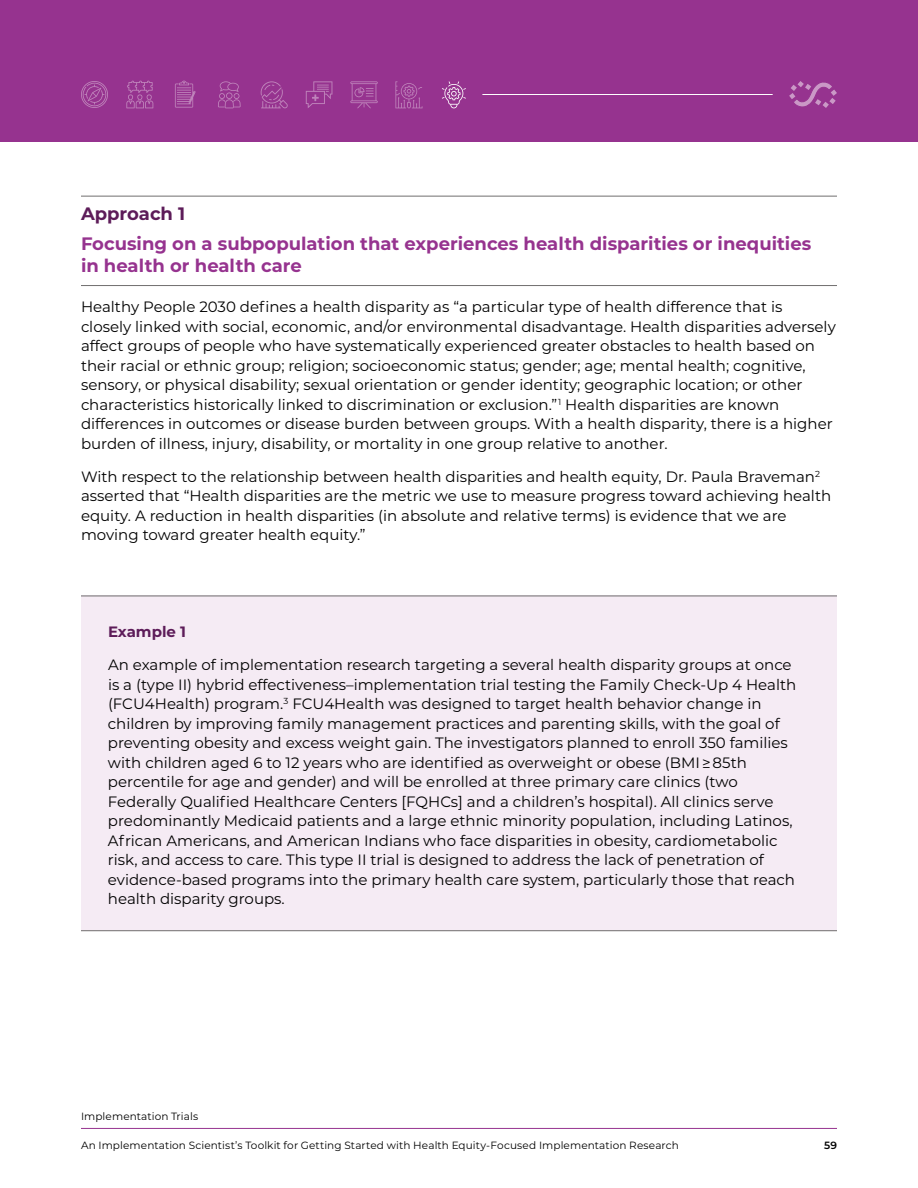
<style>
.page{position:relative;width:918px;height:1188px;background:#fff}
.page>*{position:absolute;margin:0;border:0;box-sizing:border-box;transform-origin:0 0}
.t1{font:700 18px/29.2px "Montserrat";color:#96338f}
.t2{font:15px/19.5px "Montserrat";color:#000}
.t3{font:700 15px "Montserrat";color:#5d1c59}
.t4{font:10.5px "Montserrat";letter-spacing:.01em;color:#000}
.t5{font:600 10.5px "Montserrat";color:#000}
.s1{color:#5d1c59}
</style>
<div class="page">
<div style="left:0;top:0;width:918px;height:142px;background:#96338f"></div>
<hr style="left:81px;top:1128px;width:756px;height:1px;background:#96338f">
<hr style="left:482px;top:94px;width:291px;height:1px;background:#fff">
<svg style="left:81px;top:81px;width:27px;height:27px"></svg>
<svg style="left:126px;top:81px;width:27px;height:27px"></svg>
<svg style="left:175px;top:81px;width:21px;height:27px"></svg>
<svg style="left:218px;top:81px;width:23px;height:27px"></svg>
<svg style="left:261px;top:81px;width:27px;height:27px"></svg>
<svg style="left:306px;top:81px;width:26px;height:27px"></svg>
<svg style="left:350px;top:81px;width:28px;height:27px"></svg>
<svg style="left:395px;top:81px;width:28px;height:27px"></svg>
<svg style="left:442px;top:81px;width:24px;height:27px"></svg>
<svg style="left:789px;top:81px;width:48px;height:27px"></svg>
<div style="left:81px;top:596px;width:756px;height:335px;background:#f5ebf4"></div>
<hr style="left:81px;top:596px;width:756px;height:1px;background:#706e6e">
<hr style="left:81px;top:930px;width:756px;height:1px;background:#706e6e">
<hr style="left:81px;top:196px;width:756px;height:1px;background:#706e6e">
<hr style="left:81px;top:285px;width:756px;height:1px;background:#706e6e">
<h3 class="t1" style="left:81px;top:198px;width:732px"><span class="s1">Approach 1<br></span>Focusing on a subpopulation that experiences health disparities or inequities</h3>
<h3 class="t1" style="left:81px;top:250px;width:222px">in health or health care</h3>
<p class="t2" style="left:81px;top:297px;width:756px">Healthy People 2030 defines a health disparity as “a particular type of health difference that is closely linked with social, economic, and/or environmental disadvantage. Health disparities adversely affect groups of people who have systematically experienced greater obstacles to health based on their racial or ethnic group; religion; socioeconomic status; gender; age; mental health; cognitive, sensory, or physical disability; sexual orientation or gender identity; geographic location; or other characteristics historically linked to discrimination or exclusion.”<sup>1</sup> Health disparities are known differences in outcomes or disease burden between groups. With a health disparity, there is a higher burden of illness, injury, disability, or mortality in one group relative to another.</p>
<p class="t2" style="left:81px;top:466px;width:752px">With respect to the relationship between health disparities and health equity, Dr. Paula Braveman<sup>2 </sup>asserted that “Health disparities are the metric we use to measure progress toward achieving health equity. A reduction in health disparities (in absolute and relative terms) is evidence that we are moving toward greater health equity.”</p>
<h4 class="t3" style="left:108px;top:621px;width:80px">Example 1</h4>
<p class="t2" style="left:108px;top:654px;width:690px">An example of implementation research targeting a several health disparity groups at once is a (type II) hybrid effectiveness–implementation trial testing the Family Check-Up 4 Health (FCU4Health) program.<sup>3</sup> FCU4Health was designed to target health behavior change in children by improving family management practices and parenting skills, with the goal of preventing obesity and excess weight gain. The investigators planned to enroll 350 families with children aged 6 to 12 years who are identified as overweight or obese (BMI ≥ 85th percentile for age and gender) and will be enrolled at three primary care clinics (two Federally Qualified Healthcare Centers [FQHCs] and a children’s hospital). All clinics serve predominantly Medicaid patients and a large ethnic minority population, including Latinos, African Americans, and American Indians who face disparities in obesity, cardiometabolic risk, and access to care. This type II trial is designed to address the lack of penetration of evidence-based programs into the primary health care system, particularly those that reach health disparity groups.</p>
<p class="t4" style="left:81px;top:1109px;width:119px">Implementation Trials</p>
<p class="t4" style="left:81px;top:1138px;width:599px">An Implementation Scientist’s Toolkit for Getting Started with Health Equity-Focused Implementation Research</p>
<p class="t5" style="left:824px;top:1138px;width:14px">59</p>
</div>
